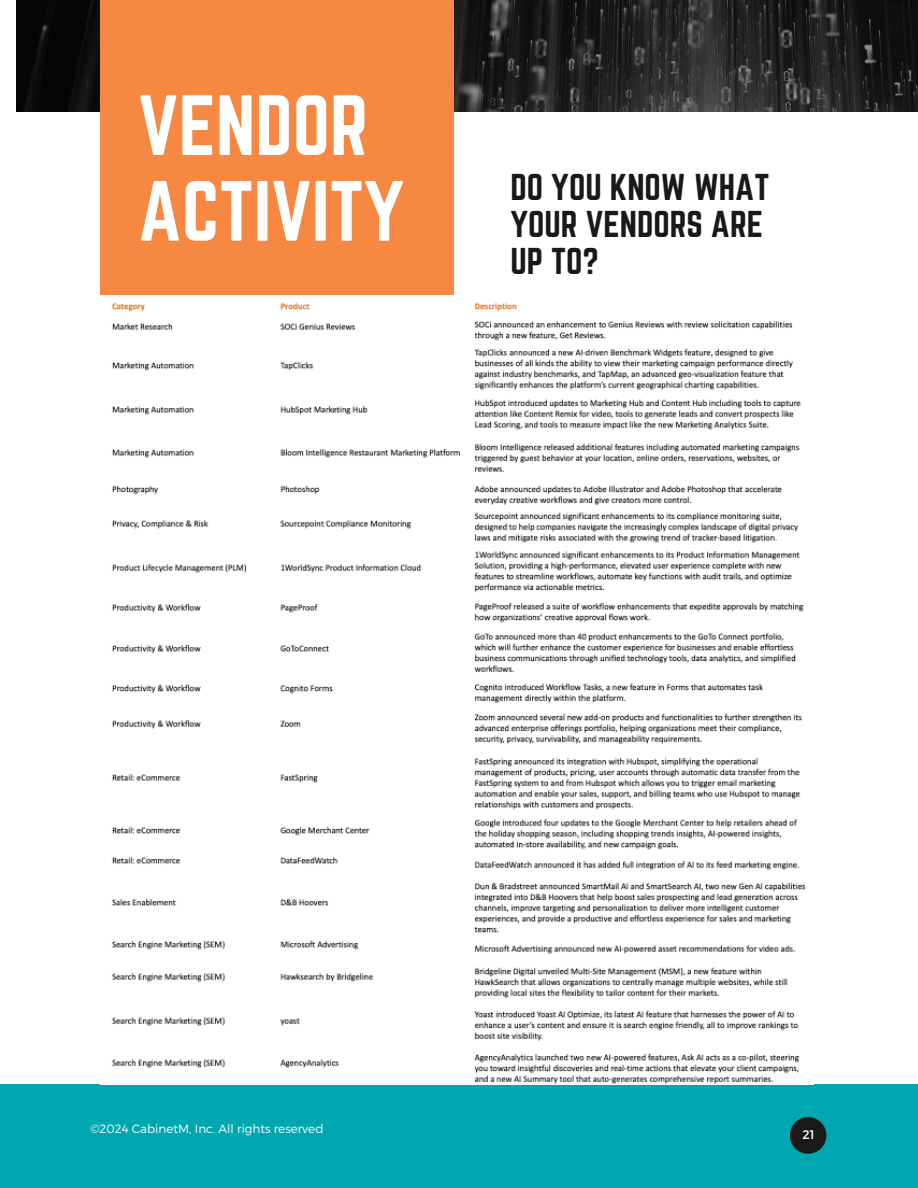
<style>
.page{position:relative;width:918px;height:1188px;background:#fff}
.page>*{position:absolute;margin:0;border:0;box-sizing:border-box;transform-origin:0 0}
.t1{font:74.7px/85.7px "Norwester";color:#fff}
.t2{font:32.7px/37px "Norwester";color:#191919}
.t3{font:12.45px "Montserrat";color:#fff}
.t4{font:300 12px "Montserrat";color:#fff}
</style>
<div class="page">
<div style="left:0;top:1085px;width:918px;height:103px;background:#00a7b0"></div>
<svg style="left:790px;top:1117px;width:36px;height:37px"></svg>
<img style="left:16px;top:0;width:902px;height:112px">
<div style="left:100px;top:0;width:353px;height:295px;background:#f68842"></div>
<img style="left:111px;top:302px;width:695px;height:782px">
<h2 class="t1" style="left:138px;top:82px;width:268px">VENDOR<br>ACTIVITY</h2>
<p class="t2" style="left:510px;top:169px;width:261px">DO YOU KNOW WHAT<br>YOUR VENDORS ARE<br>UP TO?</p>
<h1 class="t4" style="left:90px;top:1121px;width:235px">©2024 CabinetM, Inc. All rights reserved</h1>
<p class="t3" style="left:802px;top:1126px;width:14px">21</p>
</div>
